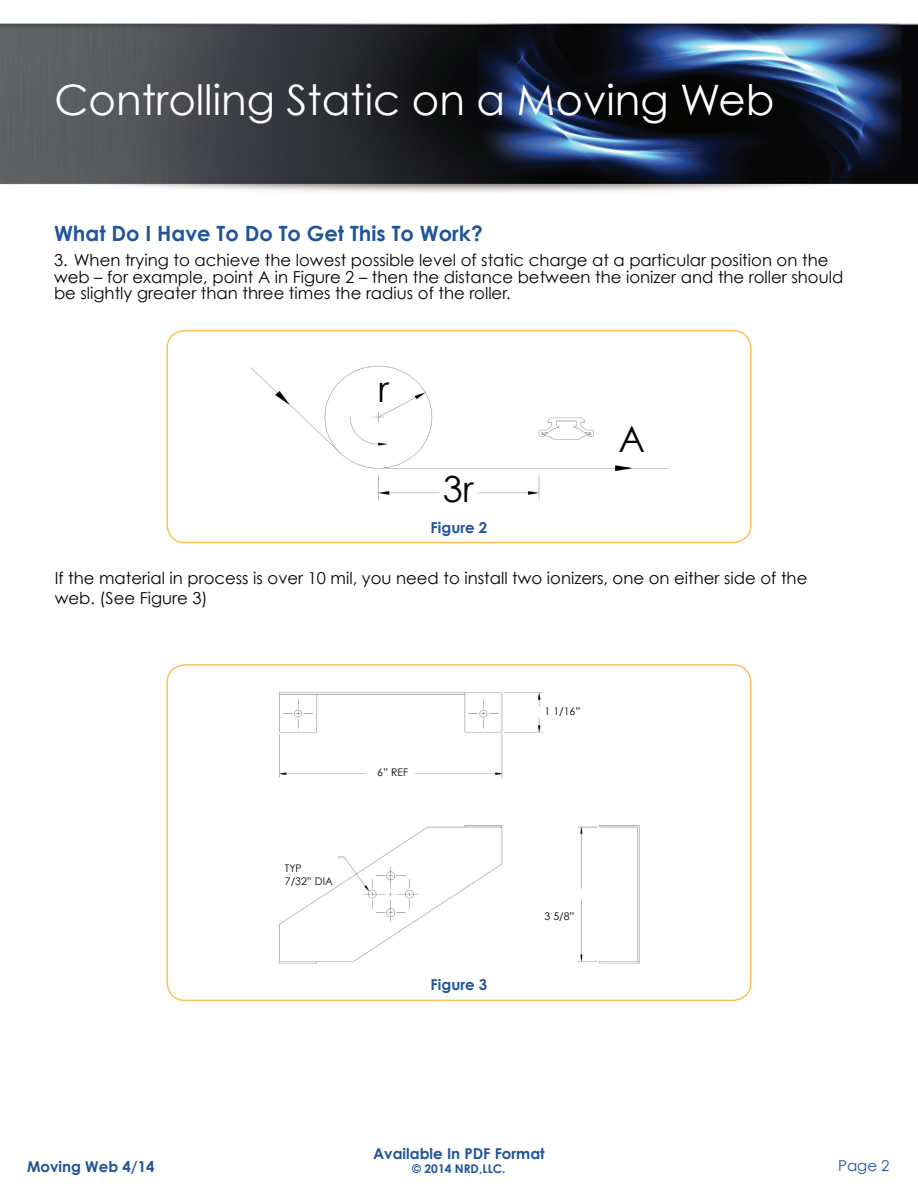
<style>
.page{position:relative;width:918px;height:1188px;background:#fff}
.page>*{position:absolute;margin:0;border:0;box-sizing:border-box;transform-origin:0 0}
.t1{font:42px "Century Gothic";color:#fff}
.t2{font:36px "Century Gothic";color:#040503}
.bullet_list{font:700 21px "Century Gothic";color:#215499}
.bullet_list-2{font:16.5px/16.5px "Century Gothic";color:#040503}
.t3{font:700 15px "Century Gothic";color:#215499}
.t4{font:15px "Century Gothic";color:#215499}
.t5{font:700 12px "Century Gothic";color:#215499}
.t6{font:10.5px "Century Gothic";color:#040503}
</style>
<div class="page">
<div style="left:166px;top:664px;width:586px;height:337px;border:2px solid #fdc056;border-radius:18px"></div>
<div style="left:166px;top:330px;width:586px;height:213px;border:2px solid #fdc056;border-radius:18px"></div>
<img style="left:279px;top:692px;width:361px;height:272px">
<img style="left:250px;top:365px;width:418px;height:134px">
<img style="left:0;top:23px;width:918px;height:169px">
<h1 class="t1" style="left:54px;top:74px;width:722px">Controlling Static on a Moving Web</h1>
<p class="t1" style="left:54px;top:91px;width:722px">Controlling Static on a Moving Web</p>
<p class="bullet_list" style="left:54px;top:220px;width:430px">What Do I Have To Do To Get This To Work?</p>
<p class="bullet_list-2" style="left:54px;top:252px;width:791px">3. When trying to achieve the lowest possible level of static charge at a particular position on the web – for example, point A in Figure 2 – then the distance between the ionizer and the roller should be slightly greater than three times the radius of the roller.</p>
<p class="t2" style="left:378px;top:367px;width:12px">r</p>
<p class="t2" style="left:443px;top:468px;width:32px">3r</p>
<p class="t3" style="left:431px;top:519px;width:58px">Figure 2</p>
<p class="t2" style="left:618px;top:417px;width:28px">A</p>
<p class="bullet_list-2" style="left:55px;top:568px;width:754px;line-height:19.5px">If the material in process is over 10 mil, you need to install two ionizers, one on either side of the web. (See Figure 3)</p>
<p class="t3" style="left:27px;top:1157px;width:129px">Moving Web 4/14</p>
<p class="t6" style="left:285px;top:862px;width:18px">TYP</p>
<p class="t6" style="left:285px;top:875px;width:49px">7/32” DIA</p>
<p class="t6" style="left:377px;top:766px;width:32px">6” REF</p>
<p class="t3" style="left:431px;top:975px;width:58px">Figure 3</p>
<p class="t6" style="left:545px;top:704px;width:37px">1 1/16”</p>
<p class="t6" style="left:545px;top:910px;width:32px">3 5/8”</p>
<p class="t3" style="left:373px;top:1144px;width:173px">Available In PDF Format</p>
<p class="t5" style="left:412px;top:1161px;width:95px">© 2014 NRD,LLC.</p>
<p class="t4" style="left:838px;top:1157px;width:53px">Page 2</p>
</div>
